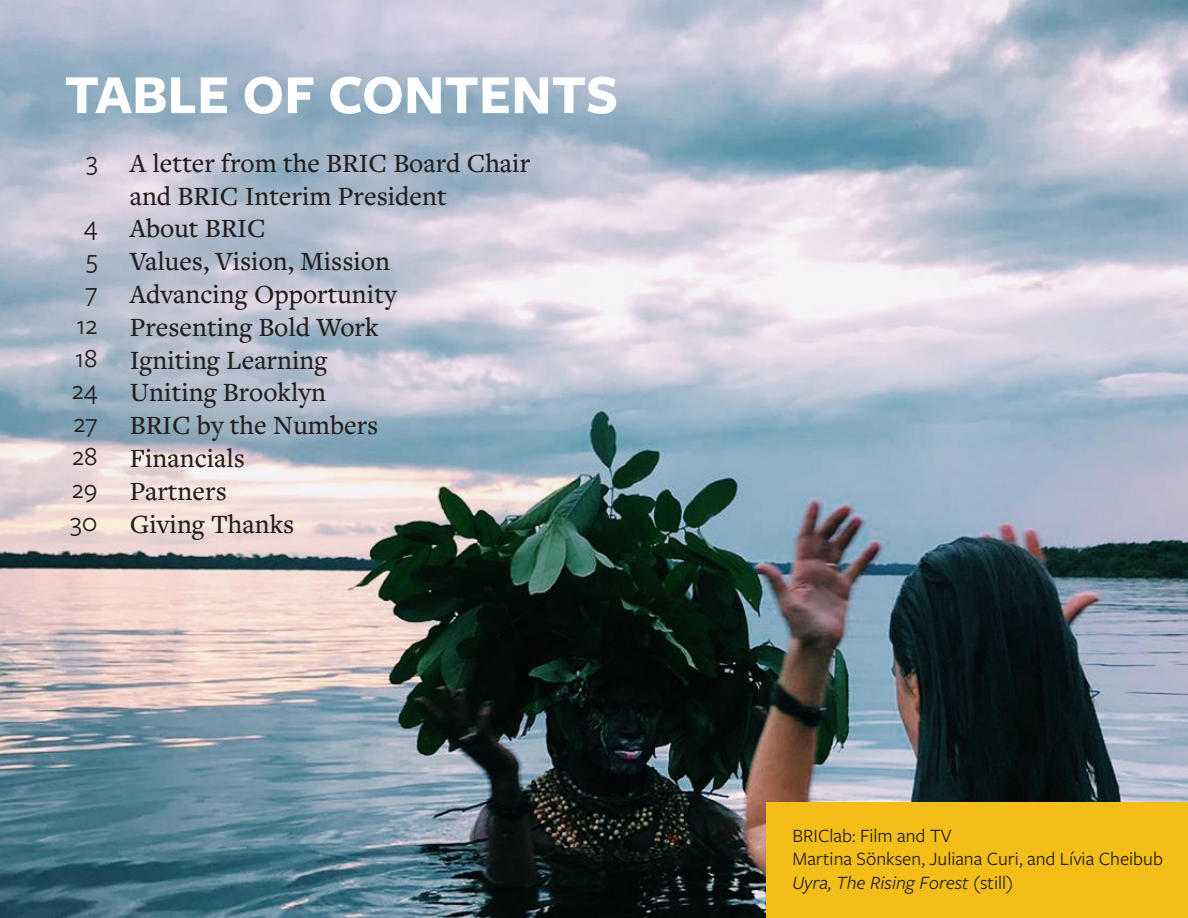
<style>
.page{position:relative;width:1188px;height:918px;background:#fff}
.page>*{position:absolute;margin:0;border:0;box-sizing:border-box;transform-origin:0 0}
.t1{font:700 57.15px "Freight Sans Pro";color:#fff}
.t2{font:500 27.3px/32.8px "Freight Text Pro";color:#231f20}
.t3{font:27.3px/32.8px "Freight Sans Pro";color:#231f20;text-align:center}
.t4{font:19.5px/23.4px "Freight Sans Pro";color:#231f20}
.s1{font-style:italic}
</style>
<div class="page">
<img style="left:0;top:0;width:1188px;height:918px">
<div style="left:767px;top:803px;width:421px;height:115px;background:#f4be18"></div>
<p class="t1" style="left:65px;top:55px;width:555px">TABLE OF CONTENTS</p>
<p class="t3" style="left:86px;top:143px;width:13px">3</p>
<p class="t3" style="left:72px;top:209px;width:27px">4<br>5<br>7<br>12<br>18<br>24<br>27</p>
<p class="t3" style="left:70px;top:439px;width:29px;text-align:justify">28<br>29<br>30</p>
<p class="t2" style="left:130px;top:146px;width:402px">A letter from the BRIC Board Chair and BRIC Interim President</p>
<p class="t2" style="left:130px;top:211px;width:138px">About BRIC</p>
<p class="t2" style="left:130px;top:244px;width:262px">Values, Vision, Mission</p>
<p class="t2" style="left:130px;top:277px;width:268px">Advancing Opportunity</p>
<p class="t2" style="left:130px;top:310px;width:250px">Presenting Bold Work</p>
<p class="t2" style="left:130px;top:342px;width:199px">Igniting Learning<br>Uniting Brooklyn</p>
<p class="t2" style="left:130px;top:408px;width:250px">BRIC by the Numbers</p>
<p class="t2" style="left:130px;top:441px;width:117px">Financials</p>
<p class="t2" style="left:130px;top:474px;width:99px">Partners</p>
<p class="t2" style="left:130px;top:506px;width:166px">Giving Thanks</p>
<p class="t4" style="left:793px;top:823px;width:372px">BRIClab: Film and TV<br>Martina Sönksen, Juliana Curi, and Lívia Cheibub<br><span class="s1">Uyra, The Rising Forest</span> (still)</p>
</div>
